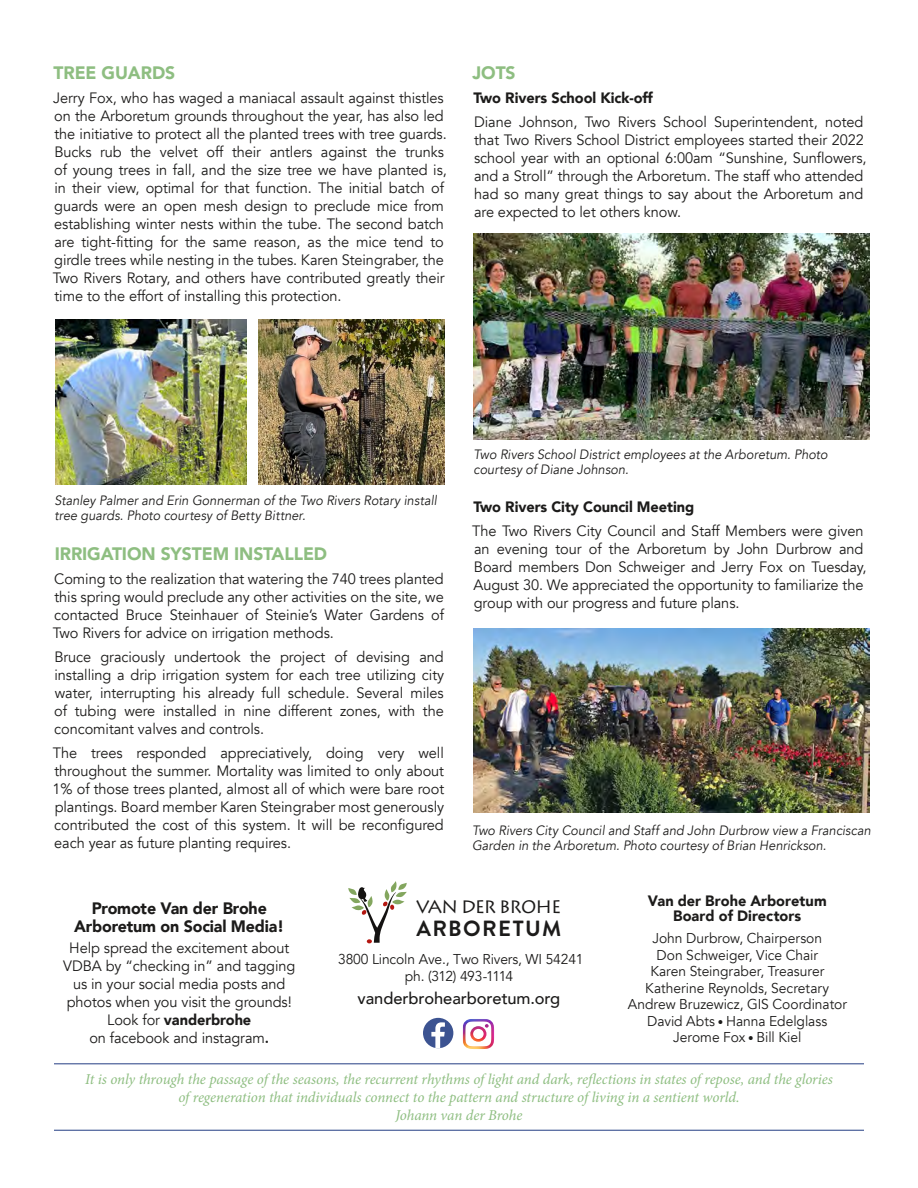
<style>
.page{position:relative;width:918px;height:1188px;background:#fff}
.page>*{position:absolute;margin:0;border:0;box-sizing:border-box;transform-origin:0 0}
.t1{font:700 21.9px "Brandon Grotesque";letter-spacing:.06em;color:#1c1b1a}
.Green_Article_Title{font:900 18px "Avenir";letter-spacing:-.005em;color:#8ebe81}
.t2{font:18px "Lithos Pro";letter-spacing:-.06em;color:#1c1b1a}
.Green_Article_Title-2{font:900 16.5px/18px "Avenir";letter-spacing:-.01em;color:#1c1b1a;text-align:center}
.t3{font:500 16.5px "Avenir";letter-spacing:-.005em;color:#1c1b1a}
.Article_Text{font:15px/18px "Avenir";letter-spacing:-.005em;color:#1c1b1a}
.t4{font:italic 15px/18px "Minion Pro";letter-spacing:-.01em;color:#8ebe81;text-align:center}
.Article_Text-2{font:900 15px "Avenir";letter-spacing:-.005em;color:#1c1b1a}
.t5{font:14.25px/17.1px "Avenir";letter-spacing:-.005em;color:#1c1b1a;text-align:center}
.t6{font:italic 13.5px/15px "Avenir";letter-spacing:.005em;color:#1c1b1a;scale:.94 1}
.s1{font-size:11.25px}
.s2{font-weight:900}
.s3{font-weight:800}
</style>
<div class="page">
<hr style="left:54px;top:1063px;width:810px;height:1px;background:#3c5391">
<hr style="left:54px;top:1130px;width:810px;height:1px;background:#3c5391">
<img style="left:463px;top:1019px;width:31px;height:30px">
<div style="left:423px;top:1018px;width:30px;height:30px;background:#3c5391;border-radius:50%"></div>
<svg style="left:431px;top:1022px;width:14px;height:26px"></svg>
<svg style="left:348px;top:881px;width:59px;height:62px"></svg>
<img style="left:56px;top:320px;width:191px;height:164px">
<img style="left:258px;top:320px;width:186px;height:164px">
<img style="left:474px;top:233px;width:395px;height:206px">
<img style="left:474px;top:628px;width:395px;height:184px">
<p class="Green_Article_Title" style="left:54px;top:58px;width:123px">TREE GUARDS</p>
<p class="Article_Text" style="left:53px;top:89px;width:396px">Jerry Fox, who has waged a maniacal assault against thistles on the Arboretum grounds throughout the year, has also led the initiative to protect all the planted trees with tree guards.<br>Bucks rub the velvet off their antlers against the trunks of young trees in fall, and the size tree we have planted is, in their view, optimal for that function. The initial batch of guards were an open mesh design to preclude mice from establishing winter nests within the tube. The second batch are tight-fitting for the same reason, as the mice tend to girdle trees while nesting in the tubes. Karen Steingraber, the Two Rivers Rotary, and others have contributed greatly their time to the effort of installing this protection.</p>
<p class="Green_Article_Title" style="left:473px;top:58px;width:45px">JOTS</p>
<p class="Article_Text-2" style="left:474px;top:85px;width:181px">Two Rivers School Kick-off</p>
<p class="Article_Text" style="left:474px;top:113px;width:394px">Diane Johnson, Two Rivers School Superintendent, noted that Two Rivers School District employees started their 2022 school year with an optional 6:00am “Sunshine, Sunflowers, and a Stroll” through the Arboretum. The staff who attended had so many great things to say about the Arboretum and are expected to let others know.</p>
<p class="t6" style="left:54px;top:493px;width:408px">Stanley Palmer and Erin Gonnerman of the Two Rivers Rotary install tree guards. Photo courtesy of Betty Bittner.</p>
<p class="Green_Article_Title" style="left:55px;top:538px;width:274px">IRRIGATION SYSTEM INSTALLED</p>
<p class="Article_Text" style="left:53px;top:570px;width:393px;text-align:justify">Coming to the realization that watering the 740 trees planted this spring would preclude any other activities on the site, we contacted Bruce Steinhauer of Steinie’s Water Gardens of Two Rivers for advice on irrigation methods.</p>
<p class="Article_Text" style="left:54px;top:648px;width:391px;text-align:justify">Bruce graciously undertook the project of devising and installing a drip irrigation system for each tree utilizing city water, interrupting his already full schedule. Several miles of tubing were installed in nine different zones, with the concomitant valves and controls.</p>
<p class="Article_Text" style="left:53px;top:744px;width:393px;text-align:justify">The trees responded appreciatively, doing very well throughout the summer. Mortality was limited to only about 1% of those trees planted, almost all of which were bare root plantings. Board member Karen Steingraber most generously contributed the cost of this system. It will be reconfigured each year as future planting requires.</p>
<p class="t6" style="left:474px;top:447px;width:378px">Two Rivers School District employees at the Arboretum. Photo courtesy of Diane Johnson.</p>
<p class="Article_Text-2" style="left:474px;top:494px;width:222px">Two Rivers City Council Meeting</p>
<p class="Article_Text" style="left:472px;top:522px;width:396px">The Two Rivers City Council and Staff Members were given an evening tour of the Arboretum by John Durbrow and Board members Don Schweiger and Jerry Fox on Tuesday, August 30. We appreciated the opportunity to familiarize the group with our progress and future plans.</p>
<p class="t6" style="left:472px;top:823px;width:426px">Two Rivers City Council and Staff and John Durbrow view a Franciscan<br>Garden in the Arboretum. Photo courtesy of Brian Henrickson.</p>
<p class="Article_Text-2" style="left:648px;top:888px;width:180px">Van der Brohe Arboretum</p>
<p class="Article_Text-2" style="left:673px;top:903px;width:130px">Board of Directors</p>
<p class="t5" style="left:652px;top:930px;width:171px">John Durbrow, Chairperson</p>
<p class="t5" style="left:657px;top:947px;width:163px">Don Schweiger, Vice Chair</p>
<p class="t5" style="left:650px;top:963px;width:175px">Karen Steingraber, Treasurer</p>
<p class="t5" style="left:645px;top:980px;width:186px">Katherine Reynolds, Secretary</p>
<p class="t5" style="left:628px;top:996px;width:221px">Andrew Bruzewicz, GIS Coordinator</p>
<p class="t5" style="left:647px;top:1013px;width:182px">David Abts <span class="s1">•</span> Hanna Edelglass</p>
<p class="t5" style="left:673px;top:1029px;width:130px">Jerome Fox <span class="s1">•</span> Bill Kiel</p>
<p class="t2" style="left:416px;top:897px;width:147px">VAN DER BROHE</p>
<p class="t1" style="left:416px;top:913px;width:146px">ARBORETUM</p>
<p class="t5" style="left:338px;top:950px;width:247px">3800 Lincoln Ave., Two Rivers, WI 54241 ph. (312) 493-1114</p>
<p class="t3" style="left:358px;top:984px;width:204px">vanderbrohearboretum.org</p>
<p class="Green_Article_Title-2" style="left:74px;top:898px;width:212px">Promote Van der Brohe<br>Arboretum on Social Media!</p>
<p class="Article_Text" style="left:63px;top:939px;width:234px;text-align:center">Help spread the excitement about<br>VDBA by “checking in” and tagging us in your social media posts and photos when you visit the grounds!<br>Look for <span class="s2">vanderbrohe<br></span>on facebook and instagram<span class="s3">.</span></p>
<p class="t4" style="left:85px;top:1070px;width:749px">It is only through the passage of the seasons, the recurrent rhythms of light and dark, reflections in states of repose, and the glories of regeneration that individuals connect to the pattern and structure of living in a sentient world.</p>
<p class="t4" style="left:396px;top:1106px;width:128px">Johann van der Brohe</p>
</div>
